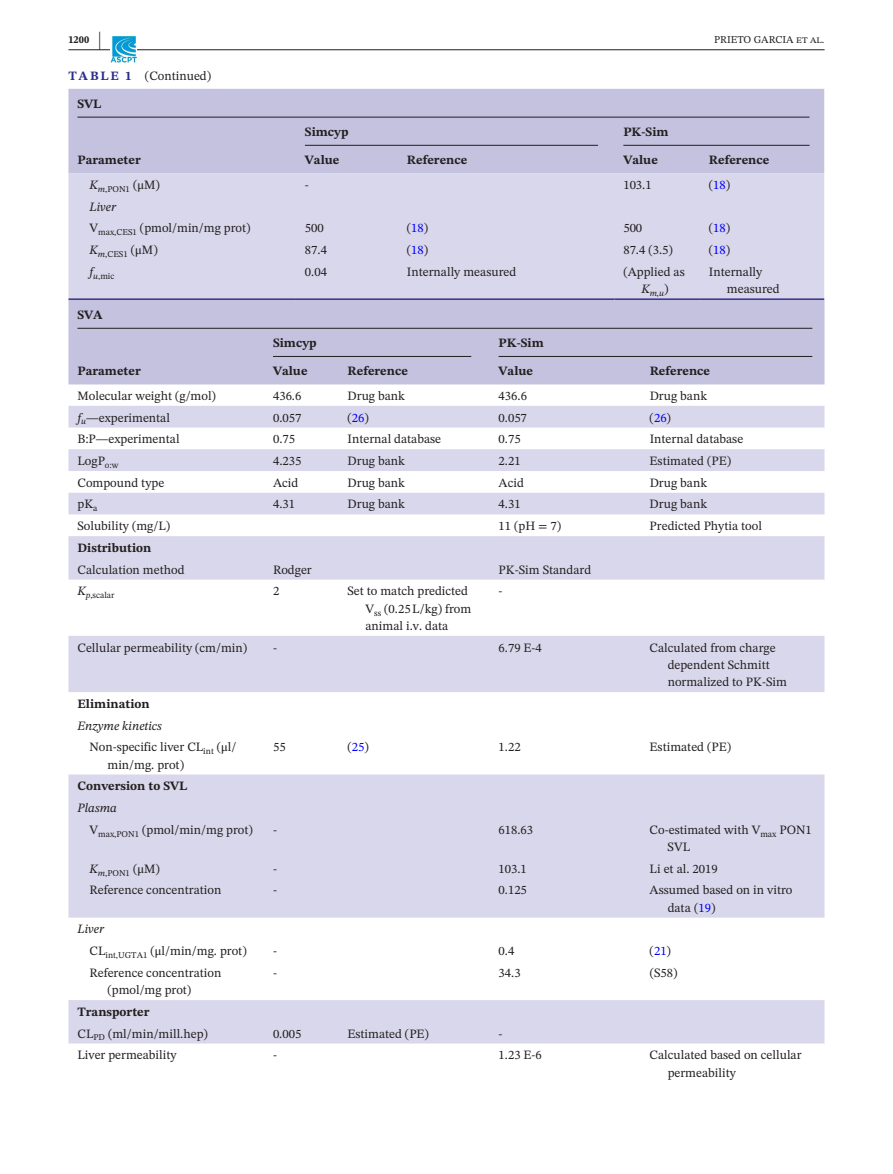
<style>
.page{position:relative;width:893px;height:1174px;background:#fff}
.page>*{position:absolute;margin:0;border:0;box-sizing:border-box;transform-origin:0 0}
.t1{font:12.75px/17.2px "STIX Two Text";color:#231f20}
.t2{font:700 12.75px "STIX Two Text";color:#231f20}
.t3{font:10.5px "STIX Two Text";color:#231f20}
.t4{font:700 10.5px "STIX Two Text";color:#231f20}
.t5{font:8.85px "STIX Two Text";color:#231f20}
.t6{font:italic 8.85px "STIX Two Text";color:#231f20}
.s1{font-size:21px}
.s2{font-weight:700;color:#2c2d8c}
.s3{font-style:italic}
.s4{color:#00f}
.s5{font-family:"STIX"}
.s6{font-weight:700}
</style>
<div class="page">
<hr style="left:68px;top:49px;width:756px;height:1px;background:#231f20">
<img style="left:111px;top:37px;width:25px;height:25px">
<div style="left:68px;top:89px;width:756px;height:84px;background:#c4c2df"></div>
<div style="left:68px;top:173px;width:756px;height:125px;background:#d9d7eb"></div>
<hr style="left:68px;top:298px;width:228px;height:2px;background:#2c2d8c">
<hr style="left:296px;top:298px;width:102px;height:2px;background:#2c2d8c">
<hr style="left:398px;top:298px;width:216px;height:2px;background:#2c2d8c">
<hr style="left:614px;top:298px;width:86px;height:2px;background:#2c2d8c">
<hr style="left:700px;top:298px;width:124px;height:2px;background:#2c2d8c">
<hr style="left:77px;top:117px;width:732px;height:1px;background:#231f20">
<hr style="left:305px;top:145px;width:293px;height:1px;background:#231f20">
<hr style="left:623px;top:145px;width:186px;height:1px;background:#231f20">
<div style="left:68px;top:300px;width:756px;height:84px;background:#c4c2df"></div>
<svg style="left:68px;top:406px;width:756px;height:637px;fill:#d9d7eb"></svg>
<hr style="left:77px;top:328px;width:735px;height:1px;background:#231f20">
<hr style="left:273px;top:356px;width:198px;height:1px;background:#231f20">
<hr style="left:499px;top:356px;width:313px;height:1px;background:#231f20">
<p class="t4" style="left:68px;top:32px;width:34px">1200 <span class="s1">|</span></p>
<p class="t3" style="left:714px;top:32px;width:112px">PRIETO GARCIA et al.</p>
<p class="t1" style="left:68px;top:67px;width:144px"><span class="s2">TABLE 1</span> (Continued)</p>
<p class="t2" style="left:77px;top:94px;width:26px">SVL</p>
<p class="t2" style="left:305px;top:123px;width:45px">Simcyp</p>
<p class="t2" style="left:623px;top:123px;width:47px">PK-Sim</p>
<p class="t2" style="left:77px;top:151px;width:65px">Parameter</p>
<p class="t2" style="left:305px;top:151px;width:36px">Value</p>
<p class="t2" style="left:407px;top:151px;width:62px">Reference</p>
<p class="t2" style="left:623px;top:151px;width:36px">Value</p>
<p class="t2" style="left:709px;top:151px;width:62px">Reference</p>
<p class="t5" style="left:89px;top:183px;width:72px"><sup>K</sup><span class="s3">m</span>,PON1 <sup>(</sup><sup>μ</sup><sup>M)</sup></p>
<p class="t1" style="left:305px;top:176px;width:6px">-</p>
<p class="t1" style="left:623px;top:176px;width:30px">103.1</p>
<p class="t1" style="left:709px;top:176px;width:23px">(<span class="s4">18</span>)</p>
<p class="t1" style="left:89px;top:196px;width:163px;line-height:21.8px"><span class="s3">Liver<br></span>V<sub>max,CES1</sub> (pmol/min/mg prot)</p>
<p class="t1" style="left:305px;top:219px;width:20px">500</p>
<p class="t1" style="left:407px;top:219px;width:23px">(<span class="s4">18</span>)</p>
<p class="t1" style="left:623px;top:219px;width:20px">500</p>
<p class="t1" style="left:709px;top:219px;width:23px">(<span class="s4">18</span>)</p>
<p class="t5" style="left:89px;top:248px;width:70px"><sup>K</sup><span class="s3">m</span>,CES1 <sup>(</sup><sup>μ</sup><sup>M)</sup></p>
<p class="t1" style="left:305px;top:241px;width:24px">87.4</p>
<p class="t1" style="left:407px;top:241px;width:23px">(<span class="s4">18</span>)</p>
<p class="t1" style="left:623px;top:241px;width:51px">87.4 (3.5)</p>
<p class="t1" style="left:709px;top:241px;width:23px">(<span class="s4">18</span>)</p>
<p class="t5" style="left:89px;top:270px;width:26px"><sup>f</sup><span class="s3">u</span>,mic</p>
<p class="t1" style="left:305px;top:263px;width:24px">0.04</p>
<p class="t1" style="left:407px;top:263px;width:111px">Internally measured</p>
<p class="t1" style="left:623px;top:263px;width:63px">(Applied as</p>
<p class="t6" style="left:641px;top:287px;width:29px"><sup>K</sup>m,u<sup>)</sup></p>
<p class="t1" style="left:727px;top:263px;width:54px;text-indent:-18px">Internally measured</p>
<p class="t2" style="left:77px;top:305px;width:27px">SVA</p>
<p class="t2" style="left:273px;top:334px;width:45px">Simcyp</p>
<p class="t2" style="left:499px;top:334px;width:47px">PK-Sim</p>
<p class="t2" style="left:77px;top:362px;width:65px">Parameter</p>
<p class="t2" style="left:273px;top:362px;width:36px">Value</p>
<p class="t2" style="left:348px;top:362px;width:62px">Reference</p>
<p class="t2" style="left:499px;top:362px;width:36px">Value</p>
<p class="t2" style="left:650px;top:362px;width:62px">Reference</p>
<p class="t1" style="left:77px;top:387px;width:140px">Molecular weight (g/mol)</p>
<p class="t1" style="left:273px;top:387px;width:30px">436.6</p>
<p class="t1" style="left:348px;top:387px;width:59px">Drug bank</p>
<p class="t1" style="left:499px;top:387px;width:30px">436.6</p>
<p class="t1" style="left:650px;top:387px;width:59px">Drug bank</p>
<p class="t1" style="left:77px;top:408px;width:94px"><span class="s3">f</span><sub>u</sub>—experimental</p>
<p class="t1" style="left:273px;top:408px;width:30px">0.057</p>
<p class="t1" style="left:348px;top:408px;width:23px">(<span class="s4">26</span>)</p>
<p class="t1" style="left:499px;top:408px;width:30px">0.057</p>
<p class="t1" style="left:650px;top:408px;width:23px">(<span class="s4">26</span>)</p>
<p class="t1" style="left:77px;top:430px;width:104px">B:P—experimental</p>
<p class="t1" style="left:273px;top:430px;width:24px">0.75</p>
<p class="t1" style="left:348px;top:430px;width:95px">Internal database</p>
<p class="t1" style="left:499px;top:430px;width:24px">0.75</p>
<p class="t1" style="left:650px;top:430px;width:95px">Internal database</p>
<p class="t1" style="left:77px;top:452px;width:42px">LogP<sub>o:w</sub></p>
<p class="t1" style="left:273px;top:452px;width:30px">4.235</p>
<p class="t1" style="left:347px;top:452px;width:59px">Drug bank</p>
<p class="t1" style="left:499px;top:452px;width:24px">2.21</p>
<p class="t1" style="left:650px;top:452px;width:83px">Estimated (PE)</p>
<p class="t1" style="left:77px;top:474px;width:88px">Compound type</p>
<p class="t1" style="left:273px;top:474px;width:27px">Acid</p>
<p class="t1" style="left:348px;top:474px;width:59px">Drug bank</p>
<p class="t1" style="left:499px;top:474px;width:27px">Acid</p>
<p class="t1" style="left:650px;top:474px;width:59px">Drug bank</p>
<p class="t1" style="left:77px;top:495px;width:22px">pK<sub>a</sub></p>
<p class="t1" style="left:273px;top:495px;width:24px">4.31</p>
<p class="t1" style="left:347px;top:495px;width:59px">Drug bank</p>
<p class="t1" style="left:499px;top:495px;width:24px">4.31</p>
<p class="t1" style="left:650px;top:495px;width:59px">Drug bank</p>
<p class="t1" style="left:77px;top:517px;width:94px">Solubility (mg/L)</p>
<p class="t1" style="left:499px;top:517px;width:64px">11 (pH <span class="s5">=</span> 7)</p>
<p class="t1" style="left:650px;top:517px;width:114px">Predicted Phytia tool</p>
<p class="t2" style="left:77px;top:538px;width:75px">Distribution</p>
<p class="t1" style="left:77px;top:560px;width:109px">Calculation method</p>
<p class="t1" style="left:273px;top:560px;width:40px">Rodger</p>
<p class="t1" style="left:499px;top:560px;width:94px">PK-Sim Standard</p>
<p class="t5" style="left:77px;top:589px;width:39px"><sup>K</sup><span class="s3">p</span>,scalar</p>
<p class="t1" style="left:273px;top:582px;width:8px">2</p>
<p class="t1" style="left:365px;top:582px;width:107px;text-indent:-18px">Set to match predicted<br>V<sub>ss</sub> (0.25L/kg) from animal i.v. data</p>
<p class="t1" style="left:499px;top:582px;width:6px">-</p>
<p class="t1" style="left:77px;top:638px;width:171px">Cellular permeability (cm/min)</p>
<p class="t1" style="left:273px;top:638px;width:6px">-</p>
<p class="t1" style="left:499px;top:638px;width:45px">6.79 E-4</p>
<p class="t1" style="left:668px;top:638px;width:121px;text-indent:-18px">Calculated from charge dependent Schmitt normalized to PK-Sim</p>
<p class="t2" style="left:77px;top:694px;width:74px">Elimination</p>
<p class="t1" style="left:89px;top:714px;width:148px;line-height:21.8px;text-indent:-12px"><span class="s3">Enzyme kinetics<br></span>Non-specific liver CL<sub>int</sub> (<span class="s5">μ</span>l/</p>
<p class="t1" style="left:107px;top:755px;width:78px">min/mg. prot)</p>
<p class="t1" style="left:273px;top:738px;width:14px">55</p>
<p class="t1" style="left:348px;top:738px;width:23px">(<span class="s4">25</span>)</p>
<p class="t1" style="left:499px;top:738px;width:24px">1.22</p>
<p class="t1" style="left:650px;top:738px;width:83px">Estimated (PE)</p>
<p class="t2" style="left:77px;top:777px;width:111px">Conversion to SVL</p>
<p class="t1" style="left:89px;top:796px;width:165px;line-height:21.8px;text-indent:-12px"><span class="s3">Plasma<br></span>V<sub>max,PON1</sub> (pmol/min/mg prot)</p>
<p class="t1" style="left:273px;top:820px;width:6px">-</p>
<p class="t1" style="left:499px;top:820px;width:36px">618.63</p>
<p class="t1" style="left:668px;top:820px;width:146px;text-indent:-18px">Co-estimated with V<sub>max</sub> PON1<br>SVL</p>
<p class="t5" style="left:89px;top:866px;width:72px"><sup>K</sup><span class="s3">m</span>,PON1 <sup>(</sup><sup>μ</sup><sup>M)</sup></p>
<p class="t1" style="left:273px;top:859px;width:6px">-</p>
<p class="t1" style="left:499px;top:859px;width:30px">103.1</p>
<p class="t1" style="left:650px;top:859px;width:70px">Li et al. 2019</p>
<p class="t1" style="left:89px;top:881px;width:133px">Reference concentration</p>
<p class="t1" style="left:273px;top:881px;width:6px">-</p>
<p class="t1" style="left:499px;top:881px;width:30px">0.125</p>
<p class="t1" style="left:668px;top:881px;width:126px;text-indent:-18px">Assumed based on in vitro data (<span class="s4">19</span>)</p>
<p class="t1" style="left:89px;top:918px;width:159px;line-height:21.8px;text-indent:-12px"><span class="s3">Liver<br></span>CL<sub>int,UGTA1</sub> (<span class="s5">μ</span>l/min/mg. prot)</p>
<p class="t1" style="left:273px;top:942px;width:6px">-</p>
<p class="t1" style="left:499px;top:942px;width:17px">0.4</p>
<p class="t1" style="left:650px;top:942px;width:23px">(<span class="s4">21</span>)</p>
<p class="t1" style="left:107px;top:964px;width:115px;text-indent:-18px">Reference concentration (pmol/mg prot)</p>
<p class="t1" style="left:273px;top:964px;width:6px">-</p>
<p class="t1" style="left:499px;top:964px;width:24px">34.3</p>
<p class="t1" style="left:650px;top:964px;width:29px">(S58)</p>
<p class="t1" style="left:77px;top:1000px;width:132px;line-height:21.8px"><span class="s6">Transporter<br></span>CL<sub>PD</sub> (ml/min/mill.hep)</p>
<p class="t1" style="left:273px;top:1024px;width:30px">0.005</p>
<p class="t1" style="left:347px;top:1024px;width:83px">Estimated (PE)</p>
<p class="t1" style="left:499px;top:1024px;width:6px">-</p>
<p class="t1" style="left:77px;top:1046px;width:101px">Liver permeability</p>
<p class="t1" style="left:273px;top:1046px;width:6px">-</p>
<p class="t1" style="left:499px;top:1046px;width:45px">1.23 E-6</p>
<p class="t1" style="left:668px;top:1046px;width:135px;text-indent:-18px">Calculated based on cellular permeability</p>
</div>
